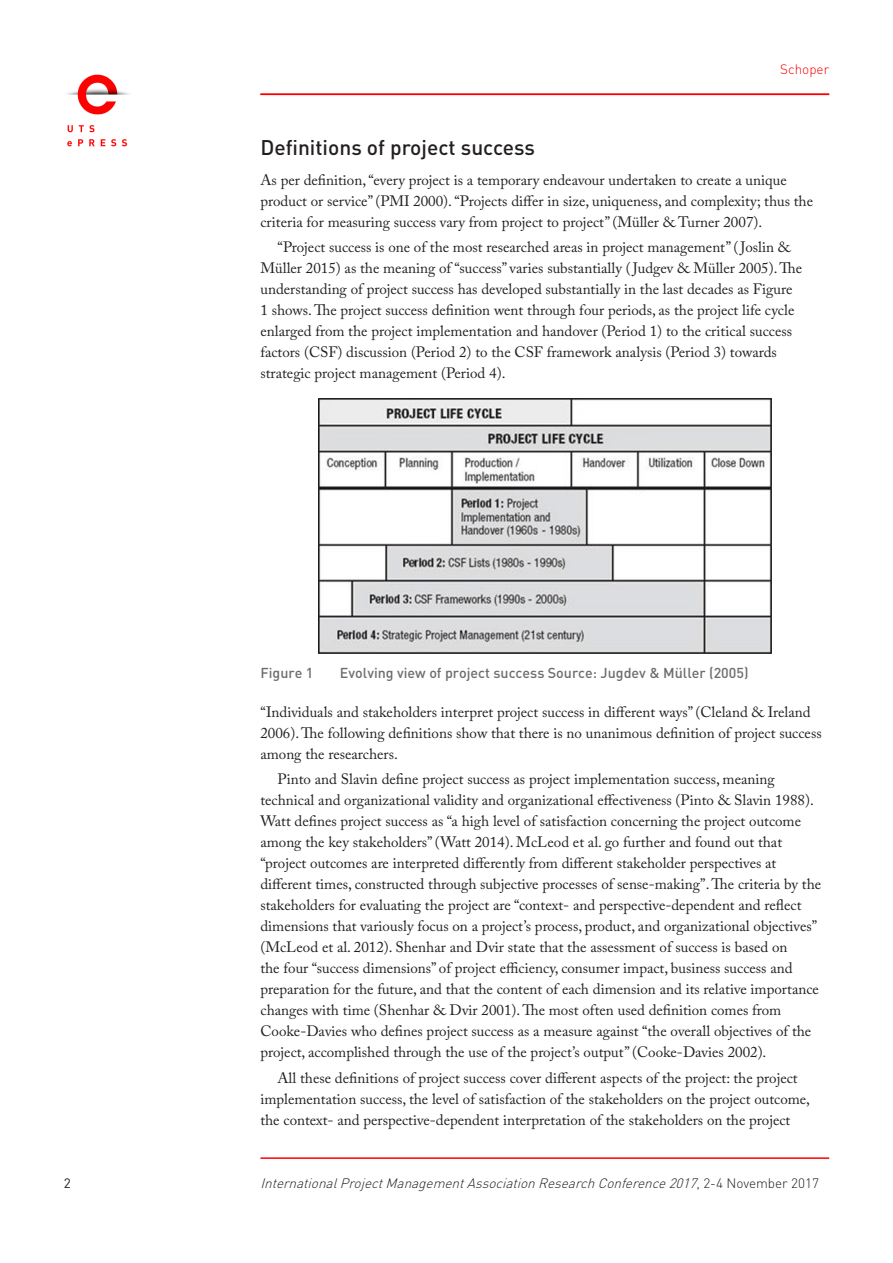
<style>
.page{position:relative;width:893px;height:1263px;background:#fff}
.page>*{position:absolute;margin:0;border:0;box-sizing:border-box;transform-origin:0 0}
.A_head{font:500 21px "DIN Pro";color:#231f20}
.body_copy_-_indent{font:15px/21px "Adobe Caslon Pro";color:#231f20}
.Body_copy_-_1st_para{font:15px/21px "Adobe Caslon Pro";color:#231f20}
.Caption_Figure{font:500 14.25px "DIN";color:#6c6d70}
.t1{font:italic 300 13.5px "DIN Pro";color:#231f20}
.t2{font:300 13.5px "DIN Pro";color:#fe0000}
.t3{font:13.5px "DIN Pro";color:#231f20}
.s1{font-style:normal}
</style>
<div class="page">
<img style="left:318px;top:398px;width:454px;height:256px">
<img style="left:67px;top:74px;width:62px;height:73px">
<hr style="left:260px;top:94px;width:569px;height:1px;background:#fe0000">
<hr style="left:260px;top:1157px;width:569px;height:2px;background:#fe0000">
<p class="t2" style="left:780px;top:60px;width:51px">Schoper</p>
<p class="A_head" style="left:260px;top:133px;width:276px">Definitions of project success</p>
<p class="Body_copy_-_1st_para" style="left:260px;top:169px;width:554px">As per definition, “every project is a temporary endeavour undertaken to create a unique product or service” (PMI 2000). “Projects differ in size, uniqueness, and complexity; thus the criteria for measuring success vary from project to project” (Müller &amp; Turner 2007).</p>
<p class="body_copy_-_indent" style="left:260px;top:236px;width:543px;text-indent:17px">“Project success is one of the most researched areas in project management” ( Joslin &amp; Müller 2015) as the meaning of “success” varies substantially ( Judgev &amp; Müller 2005). The understanding of project success has developed substantially in the last decades as Figure 1 shows. The project success definition went through four periods, as the project life cycle enlarged from the project implementation and handover (Period 1) to the critical success factors (CSF) discussion (Period 2) to the CSF framework analysis (Period 3) towards strategic project management (Period 4).</p>
<p class="Caption_Figure" style="left:260px;top:664px;width:54px">Figure 1</p>
<p class="Caption_Figure" style="left:340px;top:664px;width:410px">Evolving view of project success Source: Jugdev &amp; Müller (2005)</p>
<p class="Body_copy_-_1st_para" style="left:260px;top:701px;width:563px">“Individuals and stakeholders interpret project success in different ways” (Cleland &amp; Ireland<br>2006). The following definitions show that there is no unanimous definition of project success among the researchers.</p>
<p class="body_copy_-_indent" style="left:260px;top:769px;width:562px;text-indent:17px">Pinto and Slavin define project success as project implementation success, meaning technical and organizational validity and organizational effectiveness (Pinto &amp; Slavin 1988).<br>Watt defines project success as “a high level of satisfaction concerning the project outcome among the key stakeholders” (Watt 2014). McLeod et al. go further and found out that “project outcomes are interpreted differently from different stakeholder perspectives at different times, constructed through subjective processes of sense-making”. The criteria by the stakeholders for evaluating the project are “context- and perspective-dependent and reflect dimensions that variously focus on a project’s process, product, and organizational objectives” (McLeod et al. 2012). Shenhar and Dvir state that the assessment of success is based on<br>the four “success dimensions” of project efficiency, consumer impact, business success and preparation for the future, and that the content of each dimension and its relative importance changes with time (Shenhar &amp; Dvir 2001). The most often used definition comes from Cooke-Davies who defines project success as a measure against “the overall objectives of the project, accomplished through the use of the project’s output” (Cooke-Davies 2002).</p>
<p class="body_copy_-_indent" style="left:260px;top:1067px;width:551px;text-indent:17px">All these definitions of project success cover different aspects of the project: the project implementation success, the level of satisfaction of the stakeholders on the project outcome, the context- and perspective-dependent interpretation of the stakeholders on the project</p>
<p class="t3" style="left:64px;top:1174px;width:9px">2</p>
<p class="t1" style="left:260px;top:1174px;width:560px">InternationalProjectManagementAssociationResearchConference2017<span class="s1">, 2 - 4 N o v e m b e r 2 0 1 7</span></p>
</div>
